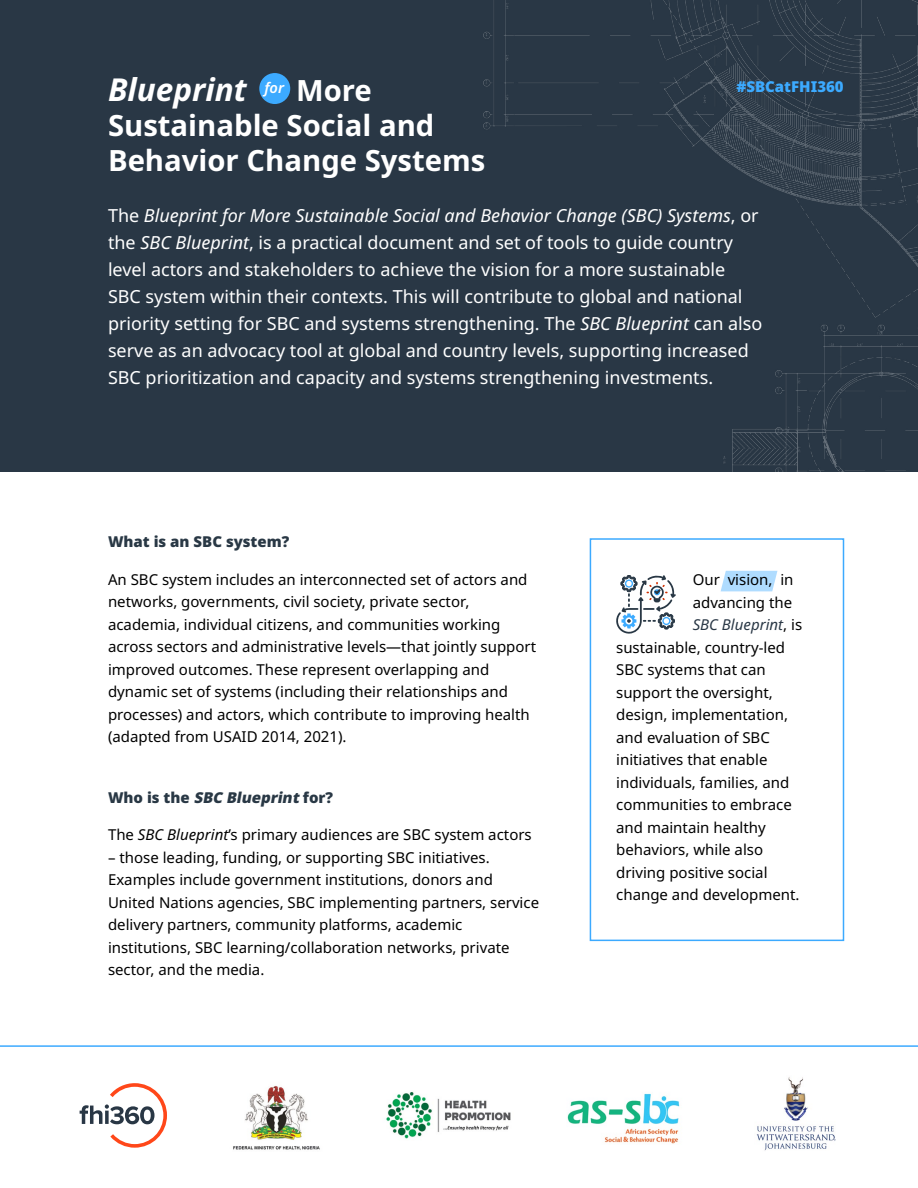
<style>
.page{position:relative;width:918px;height:1188px;background:#fff}
.page>*{position:absolute;margin:0;border:0;box-sizing:border-box;transform-origin:0 0}
.t1{font:italic 700 31.5px "Noto Sans";color:#fff}
.t2{font:700 29.25px/35.1px "Noto Sans";color:#fff}
.Body{font:18px/27px "Noto Sans";color:#fff}
.Body-2{font:15px/22.5px "Noto Sans";color:#000}
.call_out_box{font:900 15px "Noto Sans";color:#293845}
.Body-3{font:italic 15px "Noto Sans";color:#293745}
.header_1{font:900 15px "Noto Sans";color:#3caaff}
.t3{font:italic 600 14.7px "Noto Sans";color:#fff}
.s1{font-style:italic}
.s2{font-style:normal;color:#000}
</style>
<div class="page">
<svg style="left:721px;top:571px;width:56px;height:20px"></svg>
<div style="left:590px;top:538px;width:254px;height:403px;border:2px solid #3caaff"></div>
<img style="left:233px;top:1085px;width:87px;height:65px">
<img style="left:567px;top:1093px;width:113px;height:51px">
<img style="left:756px;top:1077px;width:80px;height:74px">
<svg style="left:80px;top:1083px;width:87px;height:65px"></svg>
<img style="left:386px;top:1092px;width:125px;height:47px">
<div style="left:0;top:0;width:918px;height:471px;background:#293745"></div>
<img style="left:483px;top:0;width:435px;height:471px">
<div style="left:259px;top:73px;width:31px;height:31px;background:#3caaff;border-radius:50%"></div>
<hr style="left:0;top:1045px;width:918px;height:2px;background:#3caaff">
<svg style="left:616px;top:575px;width:60px;height:59px"></svg>
<p class="t1" style="left:108px;top:68px;width:140px">Blueprint</p>
<p class="t2" style="left:108px;top:74px;width:379px;text-indent:188px">More<br>Sustainable Social and<br>Behavior Change Systems</p>
<p class="t3" style="left:264px;top:78px;width:21px">for</p>
<p class="header_1" style="left:736px;top:75px;width:109px">#SBCatFHI360</p>
<p class="Body" style="left:108px;top:203px;width:656px">The <span class="s1">Blueprint for More Sustainable Social and Behavior Change (SBC) Systems</span>, or the <span class="s1">SBC Blueprint</span>, is a practical document and set of tools to guide country level actors and stakeholders to achieve the vision for a more sustainable SBC system within their contexts. This will contribute to global and national priority setting for SBC and systems strengthening. The <span class="s1">SBC Blueprint</span> can also serve as an advocacy tool at global and country levels, supporting increased SBC prioritization and capacity and systems strengthening investments.</p>
<p class="call_out_box" style="left:108px;top:530px;width:183px">What is an SBC system?</p>
<p class="Body-2" style="left:108px;top:568px;width:430px">An SBC system includes an interconnected set of actors and networks, governments, civil society, private sector, academia, individual citizens, and communities working across sectors and administrative levels—that jointly support improved outcomes. These represent overlapping and dynamic set of systems (including their relationships and processes) and actors, which contribute to improving health (adapted from USAID 2014, 2021).</p>
<p class="call_out_box" style="left:108px;top:786px;width:227px">W h o i s t h e <span class="s1">SBC Blueprint</span>fo r?</p>
<p class="Body-2" style="left:108px;top:824px;width:425px">The <span class="s1">SBC Blueprint</span>’s primary audiences are SBC system actors</p>
<p class="Body-2" style="left:108px;top:846px;width:433px">– those leading, funding, or supporting SBC initiatives.<br>Examples include government institutions, donors and United Nations agencies, SBC implementing partners, service delivery partners, community platforms, academic institutions, SBC learning/collaboration networks, private sector, and the media.</p>
<p class="Body-2" style="left:693px;top:569px;width:102px">Our vision, in</p>
<p class="Body-2" style="left:693px;top:592px;width:101px">advancing the</p>
<p class="Body-3" style="left:693px;top:614px;width:111px">SBC Blueprint<span class="s2">, is</span></p>
<p class="Body-2" style="left:616px;top:637px;width:170px">sustainable, country-led</p>
<p class="Body-2" style="left:616px;top:659px;width:151px">SBC systems that can</p>
<p class="Body-2" style="left:616px;top:682px;width:158px">support the oversight,</p>
<p class="Body-2" style="left:616px;top:704px;width:173px">design, implementation,</p>
<p class="Body-2" style="left:616px;top:727px;width:155px">and evaluation of SBC</p>
<p class="Body-2" style="left:616px;top:749px;width:153px">initiatives that enable</p>
<p class="Body-2" style="left:616px;top:772px;width:175px">individuals, families, and</p>
<p class="Body-2" style="left:616px;top:794px;width:177px">communities to embrace</p>
<p class="Body-2" style="left:616px;top:817px;width:151px">and maintain healthy</p>
<p class="Body-2" style="left:616px;top:839px;width:148px">behaviors, while also</p>
<p class="Body-2" style="left:616px;top:862px;width:153px">driving positive social</p>
<p class="Body-2" style="left:616px;top:884px;width:185px">change and development.</p>
</div>
